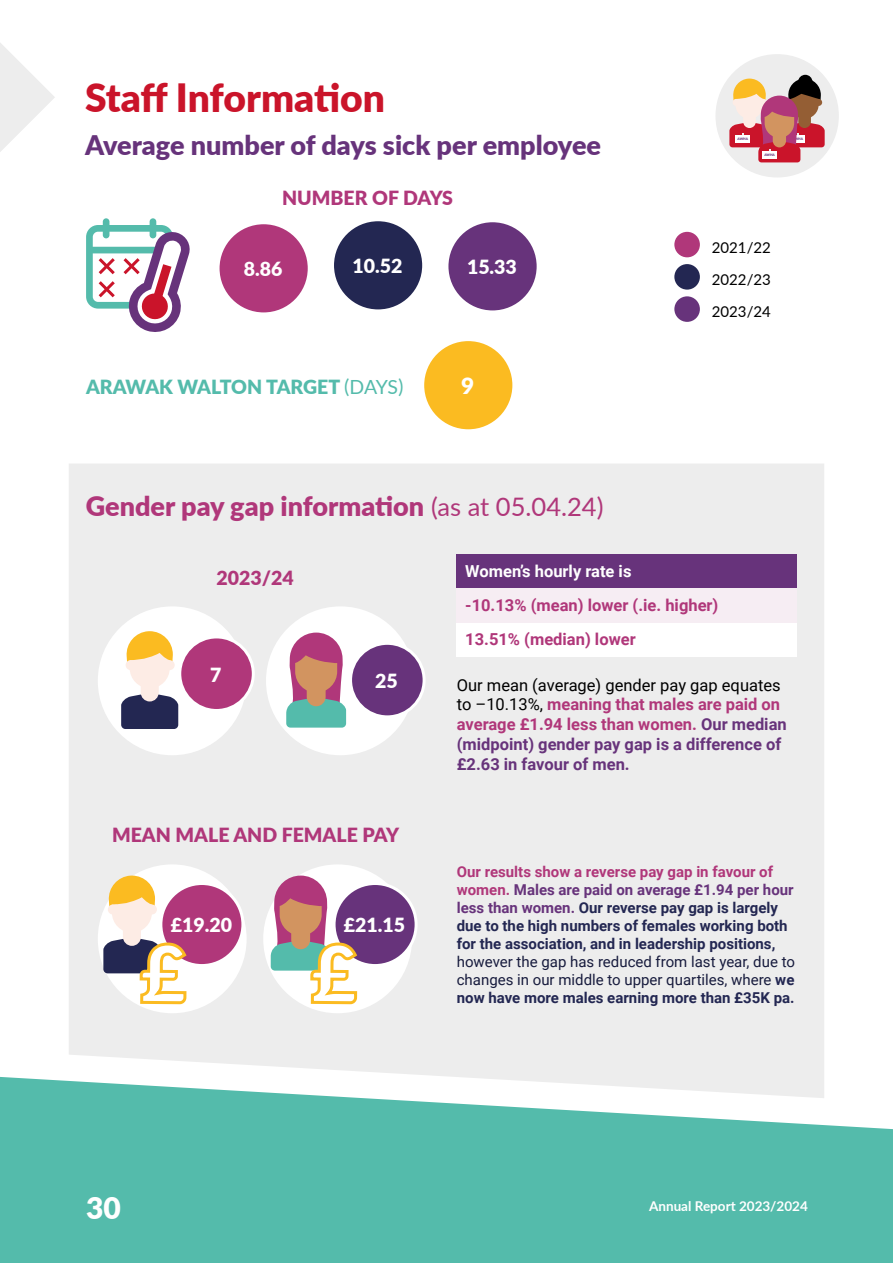
<style>
.page{position:relative;width:893px;height:1263px;background:#fff}
.page>*{position:absolute;margin:0;border:0;box-sizing:border-box;transform-origin:0 0}
.t1{font:900 39px "Lato";letter-spacing:-.005em;color:#ca142a}
.t2{font:900 30px "Lato";color:#fff}
.t3{font:900 27px "Lato";color:#b0377a}
.t4{font:900 27px "Lato";color:#67337b}
.t5{font:900 22.5px "Lato";color:#fff}
.t6{font:900 19.5px "Lato";color:#b0377a}
.t7{font:900 19.5px "Lato";color:#fff}
.t8{font:900 19.5px "Lato";color:#54bbab}
.t9{font:700 16.5px/19.8px "Roboto";color:#67337b}
.t10{font:700 16.5px/34px "Roboto";color:#b0377a}
.t11{font:700 16.5px "Roboto";color:#fff}
.t12{font:700 15px/18px "Roboto";color:#232752}
.t13{font:15px/18px "Roboto";color:#171b3d;text-align:justify}
.t14{font:15px/32.2px "Lato";color:#000;text-align:justify}
.t15{font:700 13.5px "Lato";color:#fff}
.t16{font:900 3.3px "Lato";color:#67337b}
.s1{font-weight:400}
.s2{font-weight:400;font-size:25.5px}
.s3{font-weight:400;color:#000}
.s4{color:#b0377a}
.s5{color:#67337b}
.s6{font-weight:700;color:#232752}
</style>
<div class="page">
<div style="left:69px;top:464px;width:755px;height:613px;background:#ededed"></div>
<div style="left:98px;top:606px;width:149px;height:149px;background:#fff;border-radius:50%"></div>
<svg style="left:0;top:1077px;width:893px;height:186px;fill:#54bbab"></svg>
<div style="left:715px;top:54px;width:124px;height:123px;background:#ededed;border-radius:50%"></div>
<div style="left:798px;top:75px;width:14px;height:14px;background:#000;border-radius:50%"></div>
<svg style="left:729px;top:79px;width:96px;height:83px"></svg>
<div style="left:762px;top:152px;width:15px;height:7px;background:#fff"></div>
<div style="left:447px;top:221px;width:91px;height:91px;background:#67337b;border-radius:50%"></div>
<div style="left:445px;top:219px;width:95px;height:94px;border:3px solid #fff;border-radius:50%"></div>
<div style="left:332px;top:220px;width:92px;height:91px;background:#232752;border-radius:50%"></div>
<div style="left:331px;top:218px;width:94px;height:94px;border:3px solid #fff;border-radius:50%"></div>
<div style="left:218px;top:223px;width:91px;height:91px;background:#b0377a;border-radius:50%"></div>
<div style="left:217px;top:221px;width:94px;height:94px;border:3px solid #fff;border-radius:50%"></div>
<div style="left:674px;top:232px;width:26px;height:25px;background:#b0377a;border-radius:50%"></div>
<div style="left:674px;top:264px;width:26px;height:26px;background:#232752;border-radius:50%"></div>
<div style="left:674px;top:296px;width:26px;height:26px;background:#67337b;border-radius:50%"></div>
<div style="left:423px;top:340px;width:91px;height:91px;background:#fbbb21;border-radius:50%"></div>
<div style="left:421px;top:338px;width:94px;height:94px;border:3px solid #fff;border-radius:50%"></div>
<svg style="left:86px;top:218px;width:104px;height:114px"></svg>
<div style="left:180px;top:637px;width:73px;height:73px;background:#b0377a;border-radius:50%"></div>
<div style="left:178px;top:635px;width:77px;height:77px;border:3px solid #fff;border-radius:50%"></div>
<svg style="left:121px;top:631px;width:57px;height:98px"></svg>
<div style="left:266px;top:606px;width:149px;height:149px;background:#fff;border-radius:50%"></div>
<div style="left:351px;top:643px;width:73px;height:74px;background:#67337b;border-radius:50%"></div>
<div style="left:349px;top:642px;width:77px;height:76px;border:3px solid #fff;border-radius:50%"></div>
<svg style="left:286px;top:634px;width:22px;height:94px"></svg>
<div style="left:457px;top:554px;width:340px;height:102px;background:#fff"></div>
<div style="left:457px;top:554px;width:340px;height:34px;background:#67337b"></div>
<div style="left:457px;top:588px;width:340px;height:34px;background:#f6edf3"></div>
<div style="left:98px;top:864px;width:149px;height:149px;background:#fff;border-radius:50%"></div>
<div style="left:161px;top:883px;width:82px;height:82px;background:#b0377a;border-radius:50%"></div>
<div style="left:159px;top:882px;width:85px;height:85px;border:3px solid #fff;border-radius:50%"></div>
<svg style="left:103px;top:875px;width:86px;height:388px"></svg>
<div style="left:263px;top:864px;width:149px;height:149px;background:#fff;border-radius:50%"></div>
<div style="left:334px;top:883px;width:82px;height:82px;background:#67337b;border-radius:50%"></div>
<div style="left:333px;top:882px;width:85px;height:85px;border:3px solid #fff;border-radius:50%"></div>
<svg style="left:271px;top:875px;width:37px;height:128px"></svg>
<svg style="left:308px;top:273px;width:51px;height:990px"></svg>
<svg style="left:0;top:43px;width:55px;height:109px"></svg>
<h1 class="t1" style="left:85px;top:68px;width:302px">Staff Information</h1>
<h3 class="t4" style="left:85px;top:125px;width:518px">Average number of days sick per employee</h3>
<h3 class="t6" style="left:282px;top:183px;width:172px">NUMBER OF DAYS</h3>
<h3 class="t7" style="left:244px;top:254px;width:40px">8.86</h3>
<h3 class="t7" style="left:353px;top:251px;width:51px">10.52</h3>
<h3 class="t7" style="left:467px;top:252px;width:51px">15.33</h3>
<h3 class="t8" style="left:86px;top:372px;width:319px">ARAWAK WALTON TARGET <span class="s1">(DAYS)</span></h3>
<h3 class="t5" style="left:461px;top:369px;width:15px">9</h3>
<h3 class="t3" style="left:86px;top:486px;width:519px">Gender pay gap information <span class="s2">(as at 05.04.24)</span></h3>
<p class="t16" style="left:737px;top:137px;width:12px">AWHA</p>
<p class="t16" style="left:793px;top:137px;width:12px">AWHA</p>
<p class="t16" style="left:764px;top:153px;width:12px">AWHA</p>
<p class="t14" style="left:712px;top:231px;width:60px">2021/22<br>2022/23<br>2023/24</p>
<h3 class="t6" style="left:217px;top:563px;width:79px">2023/24</h3>
<h3 class="t7" style="left:210px;top:660px;width:13px">7</h3>
<h3 class="t7" style="left:375px;top:666px;width:24px">25</h3>
<h3 class="t6" style="left:112px;top:820px;width:289px">MEAN MALE AND FEMALE PAY</h3>
<h3 class="t7" style="left:171px;top:910px;width:63px">£19.20</h3>
<h3 class="t7" style="left:344px;top:910px;width:63px">£21.15</h3>
<p class="t11" style="left:465px;top:560px;width:168px">Women’s hourly rate is</p>
<p class="t10" style="left:465px;top:588px;width:255px">-10.13% (mean) lower (.ie. higher)<br>13.51% (median) lower</p>
<p class="t9" style="left:457px;top:674px;width:331px"><span class="s3">Our mean (average) gender pay gap equates to –10.13%,</span> <span class="s4">meaning that males are paid on average £1.94 less than women.</span> Our median (midpoint) gender pay gap is a difference of £2.63 in favour of men.</p>
<p class="t12" style="left:457px;top:862px;width:338px"><span class="s4">Our results show a reverse pay gap in favour of women.</span> <span class="s5">Males are paid on average £1.94 per hour less than women.</span> Our reverse pay gap is largely due to the high numbers of females working both for the association, and in leadership positions,</p>
<p class="t13" style="left:457px;top:952px;width:340px">however the gap has reduced from last year, due to changes in our middle to upper quartiles, where <span class="s6">we now have more males earning more than £35K pa.</span></p>
<h2 class="t2" style="left:86px;top:1185px;width:36px">30</h2>
<p class="t15" style="left:649px;top:1196px;width:160px">Annual Report 2023/2024</p>
</div>
